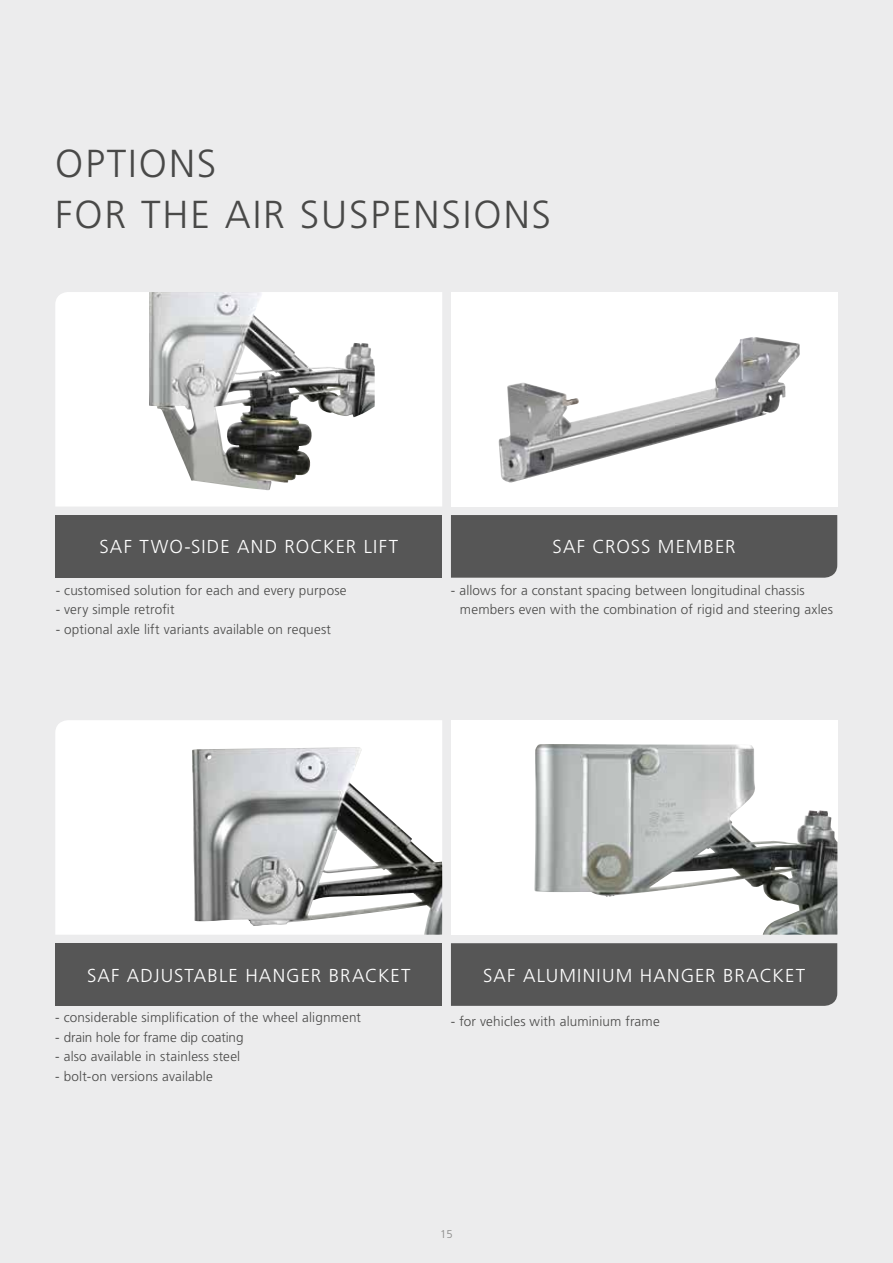
<style>
.page{position:relative;width:893px;height:1263px;background:#ececed}
.page>*{position:absolute;margin:0;border:0;box-sizing:border-box;transform-origin:0 0}
.t1{font:300 39px/51px "Frutiger";letter-spacing:.05em;color:#494948}
.t2{font:300 18.75px "Frutiger";letter-spacing:.06em;color:#fff}
.t3{font:300 13.5px/19.5px "Frutiger";letter-spacing:.01em;color:#494948}
.t4{font:300 13.5px "Frutiger";letter-spacing:-.01em;color:#494948}
.t5{font:300 11.25px "Frutiger";color:#878786}
</style>
<div class="page">
<div style="left:55px;top:515px;width:387px;height:63px;background:#565656"></div>
<div style="left:55px;top:943px;width:387px;height:63px;background:#565656"></div>
<div style="left:451px;top:943px;width:386px;height:63px;background:#565656"></div>
<div style="left:55px;top:292px;width:387px;height:214px;background:#fff"></div>
<img style="left:149px;top:292px;width:226px;height:198px">
<div style="left:55px;top:720px;width:387px;height:215px;background:#fff"></div>
<img style="left:192px;top:747px;width:250px;height:188px">
<div style="left:451px;top:720px;width:387px;height:215px;background:#fff"></div>
<img style="left:534px;top:744px;width:303px;height:191px">
<div style="left:451px;top:515px;width:386px;height:63px;background:#565656"></div>
<div style="left:451px;top:292px;width:387px;height:214px;background:#fff"></div>
<img style="left:498px;top:337px;width:302px;height:146px">
<h1 class="t1" style="left:55px;top:139px;width:497px">OPTIONS<br>FOR THE AIR SUSPENSIONS</h1>
<h2 class="t2" style="left:100px;top:536px;width:300px">SAF TWO-SIDE AND ROCKER LIFT</h2>
<p class="t3" style="left:56px;top:581px;width:292px">- customised solution for each and every purpose</p>
<p class="t3" style="left:56px;top:600px;width:120px">- very simple retrofit</p>
<p class="t3" style="left:56px;top:620px;width:277px">- optional axle lift variants available on request</p>
<h2 class="t2" style="left:553px;top:536px;width:184px">SAF CROSS MEMBER</h2>
<p class="t3" style="left:460px;top:581px;width:375px;text-indent:-9px">- allows for a constant spacing between longitudinal chassis members even with the combination of rigid and steering axles</p>
<h2 class="t2" style="left:87px;top:964px;width:325px">SAF ADJUSTABLE HANGER BRACKET</h2>
<h2 class="t2" style="left:483px;top:964px;width:323px">SAF ALUMINIUM HANGER BRACKET</h2>
<p class="t3" style="left:55px;top:1008px;width:307px">- considerable simplification of the wheel alignment</p>
<p class="t4" style="left:55px;top:1029px;width:190px">- drain hole for frame dip coating</p>
<p class="t3" style="left:55px;top:1047px;width:186px">- also available in stainless steel</p>
<p class="t3" style="left:55px;top:1066px;width:159px">- bolt-on versions available</p>
<p class="t3" style="left:451px;top:1012px;width:210px">- for vehicles with aluminium frame</p>
<p class="t5" style="left:440px;top:1227px;width:14px">15</p>
</div>
